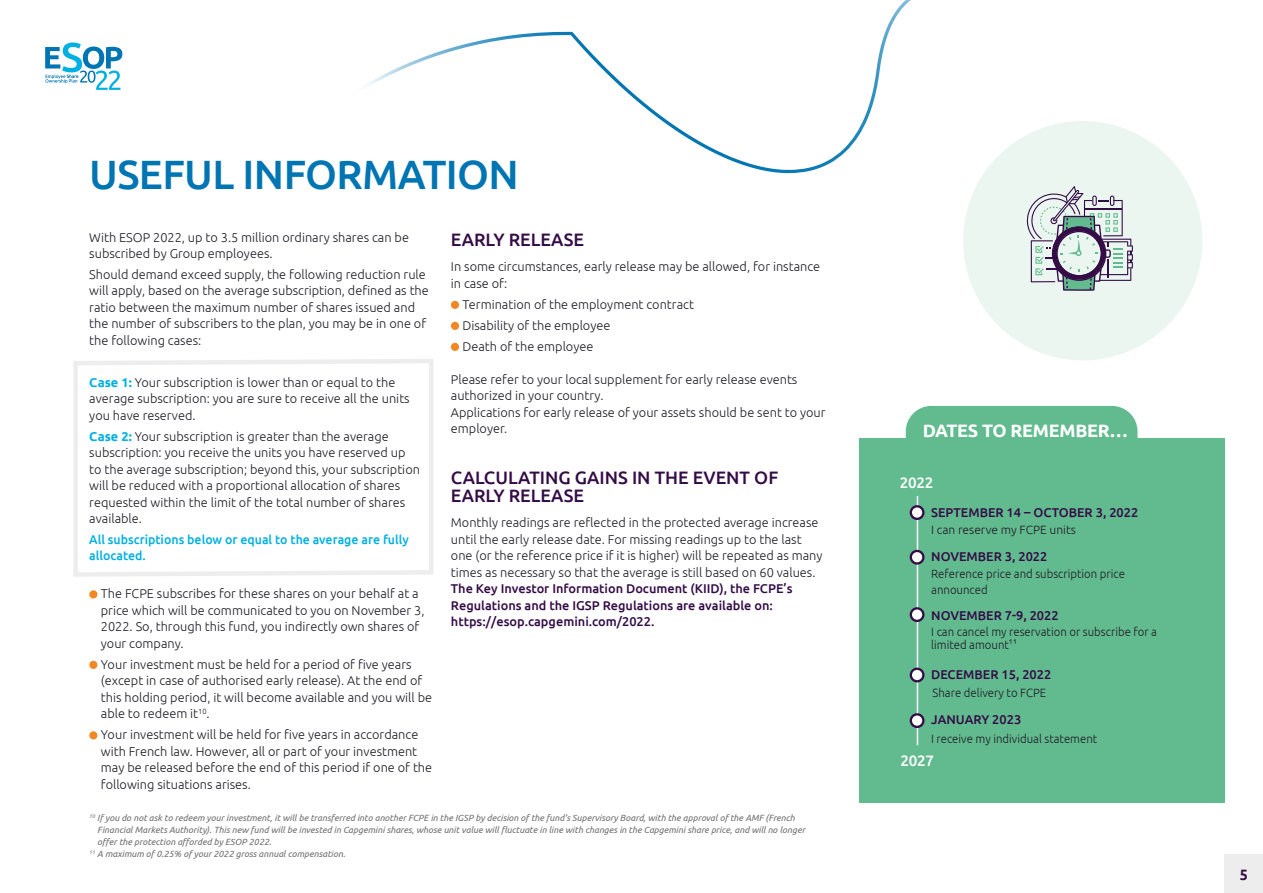
<style>
.page{position:relative;width:1263px;height:893px;background:#fff}
.page>*{position:absolute;margin:0;border:0;box-sizing:border-box;transform-origin:0 0}
.t1{font:500 40.95px "Ubuntu";letter-spacing:-.015em;color:#0075b3}
.t2{font:500 18px/18px "Ubuntu";color:#340c46}
.t3{font:700 18px "Ubuntu";letter-spacing:-.015em;color:#fff}
.t4{font:500 15.15px "Ubuntu";letter-spacing:-.015em;color:#fff}
.t5{font:700 15px "Ubuntu";color:#340c46;scale:.95 1}
.t6{font:300 12.75px/16.5px "Ubuntu";color:#201d27}
.t7{font:500 12.75px/16.5px "Ubuntu";color:#340c46}
.t8{font:500 12.75px/16.5px "Ubuntu";color:#00b0e3}
.t9{font:300 12px/16.5px "Ubuntu";color:#201d27;scale:.95 1}
.t10{font:300 12px "Ubuntu";color:#201d27}
.t11{font:italic 9px "Ubuntu";color:#706f6f}
.s1{font-weight:700;color:#00b0e3}
</style>
<div class="page">
<div style="left:963px;top:121px;width:239px;height:239px;background:#ecf6f0;border-radius:50%"></div>
<svg style="left:1026px;top:186px;width:107px;height:105px"></svg>
<div style="left:89px;top:590px;width:8px;height:8px;background:#f18823;border-radius:50%"></div>
<div style="left:89px;top:661px;width:8px;height:8px;background:#f18823;border-radius:50%"></div>
<div style="left:89px;top:731px;width:8px;height:8px;background:#f18823;border-radius:50%"></div>
<div style="left:859px;top:438px;width:366px;height:364px;background:#62ba8f"></div>
<svg style="left:415px;top:0;width:611px;height:170px"></svg>
<div style="left:451px;top:301px;width:8px;height:8px;background:#f18823;border-radius:50%"></div>
<div style="left:451px;top:322px;width:8px;height:8px;background:#f18823;border-radius:50%"></div>
<div style="left:451px;top:343px;width:8px;height:8px;background:#f18823;border-radius:50%"></div>
<svg style="left:73px;top:359px;width:360px;height:218px"></svg>
<div style="left:1225px;top:855px;width:38px;height:38px;background:#ededed"></div>
<div style="left:906px;top:406px;width:231px;height:32px;background:#62ba8f"></div>
<hr style="left:917px;top:496px;width:1px;height:249px;background:#fff">
<div style="left:911px;top:506px;width:12px;height:13px;background:#fff;border-radius:50%"></div>
<div style="left:910px;top:505px;width:14px;height:15px;border:2px solid #340c46;border-radius:50%"></div>
<div style="left:911px;top:551px;width:12px;height:12px;background:#fff;border-radius:50%"></div>
<div style="left:910px;top:550px;width:14px;height:15px;border:2px solid #340c46;border-radius:50%"></div>
<div style="left:911px;top:608px;width:12px;height:13px;background:#fff;border-radius:50%"></div>
<div style="left:910px;top:607px;width:14px;height:15px;border:2px solid #340c46;border-radius:50%"></div>
<div style="left:911px;top:669px;width:12px;height:12px;background:#fff;border-radius:50%"></div>
<div style="left:910px;top:668px;width:14px;height:14px;border:2px solid #340c46;border-radius:50%"></div>
<div style="left:911px;top:714px;width:12px;height:13px;background:#fff;border-radius:50%"></div>
<div style="left:910px;top:713px;width:14px;height:15px;border:2px solid #340c46;border-radius:50%"></div>
<svg style="left:45px;top:43px;width:77px;height:47px"></svg>
<h1 class="t1" style="left:89px;top:149px;width:431px">USEFUL INFORMATION</h1>
<p class="t6" style="left:89px;top:229px;width:321px">With ESOP 2022, up to 3.5 million ordinary shares can be subscribed by Group employees.</p>
<p class="t6" style="left:89px;top:266px;width:341px">Should demand exceed supply, the following reduction rule will apply, based on the average subscription, defined as the ratio between the maximum number of shares issued and the number of subscribers to the plan, you may be in one of the following cases:</p>
<p class="t6" style="left:89px;top:374px;width:322px"><span class="s1">Case 1:</span> Your subscription is lower than or equal to the average subscription: you are sure to receive all the units you have reserved.</p>
<p class="t6" style="left:89px;top:428px;width:332px"><span class="s1">Case 2:</span> Your subscription is greater than the average subscription: you receive the units you have reserved up to the average subscription; beyond this, your subscription will be reduced with a proportional allocation of shares requested within the limit of the total number of shares available.</p>
<p class="t8" style="left:89px;top:531px;width:321px">All subscriptions below or equal to the average are fully allocated.</p>
<p class="t6" style="left:101px;top:585px;width:325px">The FCPE subscribes for these shares on your behalf at a price which will be communicated to you on November 3, 2022. So, through this fund, you indirectly own shares of your company.</p>
<p class="t6" style="left:101px;top:656px;width:333px">Your investment must be held for a period of five years (except in case of authorised early release). At the end of this holding period, it will become available and you will be able to redeem it<sup>10</sup>.</p>
<p class="t6" style="left:101px;top:726px;width:333px">Your investment will be held for five years in accordance with French law. However, all or part of your investment may be released before the end of this period if one of the following situations arises.</p>
<h2 class="t2" style="left:451px;top:230px;width:135px">EARLY RELEASE</h2>
<p class="t6" style="left:451px;top:258px;width:371px">In some circumstances, early release may be allowed, for instance in case of:</p>
<p class="t6" style="left:462px;top:294px;width:233px;line-height:21px">Termination of the employment contract<br>Disability of the employee<br>Death of the employee</p>
<p class="t6" style="left:451px;top:371px;width:376px">Please refer to your local supplement for early release events authorized in your country.<br>Applications for early release of your assets should be sent to your employer.</p>
<h2 class="t2" style="left:451px;top:468px;width:329px">CALCULATING GAINS IN THE EVENT OF<br>EARLY RELEASE</h2>
<p class="t6" style="left:451px;top:514px;width:373px">Monthly readings are reflected in the protected average increase until the early release date. For missing readings up to the last one (or the reference price if it is higher) will be repeated as many times as necessary so that the average is still based on 60 values.</p>
<p class="t7" style="left:451px;top:580px;width:343px">The Key Investor Information Document (KIID), the FCPE’s<br>Regulations and the IGSP Regulations are available on: https://esop.capgemini.com/2022.</p>
<p class="t11" style="left:89px;top:813px;width:707px"><sup>10</sup> If you do not ask to redeem your investment, it will be transferred into another FCPE in the IGSP by decision of the fund’s Supervisory Board, with the approval of the AMF (French</p>
<p class="t11" style="left:97px;top:825px;width:709px">Financial Markets Authority). This new fund will be invested in Capgemini shares, whose unit value will fluctuate in line with changes in the Capgemini share price, and will no longer</p>
<p class="t11" style="left:97px;top:837px;width:176px">offer the protection afforded by ESOP 2022.</p>
<p class="t11" style="left:89px;top:849px;width:257px"><sup>11</sup> A maximum of 0.25% of your 2022 gross annual compensation.</p>
<h2 class="t3" style="left:923px;top:420px;width:207px">DATES TO REMEMBER…</h2>
<p class="t4" style="left:900px;top:473px;width:35px">2022</p>
<p class="t7" style="left:931px;top:503px;width:209px">SEPTEMBER 14 – OCTOBER 3, 2022</p>
<p class="t7" style="left:931px;top:548px;width:118px">NOVEMBER 3, 2022</p>
<p class="t10" style="left:931px;top:522px;width:146px">I can reserve my FCPE units</p>
<p class="t9" style="left:931px;top:565px;width:206px">Reference price and subscription price announced</p>
<p class="t9" style="left:931px;top:624px;width:239px;line-height:13.5px">I can cancel my reservation or subscribe for a limited amount11</p>
<p class="t9" style="left:932px;top:684px;width:121px">Share delivery to FCPE</p>
<p class="t9" style="left:931px;top:730px;width:176px">I receive my individual statement</p>
<p class="t7" style="left:931px;top:606px;width:129px">NOVEMBER 7-9, 2022</p>
<p class="t7" style="left:931px;top:666px;width:122px">DECEMBER 15, 2022</p>
<p class="t7" style="left:931px;top:711px;width:92px">JANUARY 2023</p>
<p class="t4" style="left:900px;top:751px;width:35px">2027</p>
<p class="t5" style="left:1240px;top:865px;width:10px">5</p>
</div>
